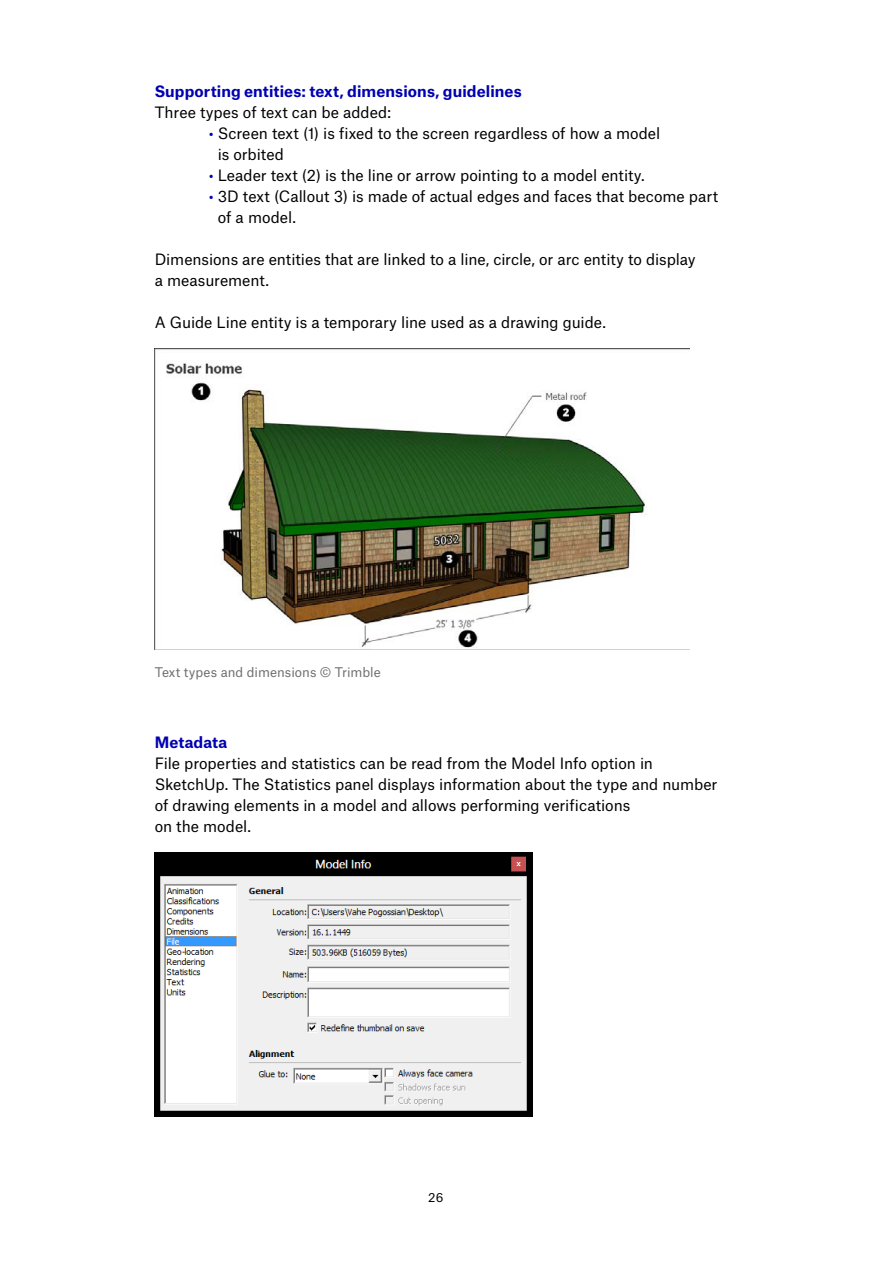
<style>
.page{position:relative;width:893px;height:1263px;background:#fff}
.page>*{position:absolute;margin:0;border:0;box-sizing:border-box;transform-origin:0 0}
.t1{font:15px/21px "Atlas Grotesk";letter-spacing:-.005em;color:#000}
.t2{font:700 15px "Atlas Grotesk";letter-spacing:.005em;color:#0000b1}
.t3{font:12.75px "Atlas Grotesk";letter-spacing:.005em;color:#6e6e6e}
.t4{font:12px "Atlas Grotesk";color:#000}
.s1{color:#0000b1}
</style>
<div class="page">
<img style="left:155px;top:349px;width:534px;height:300px">
<img style="left:155px;top:853px;width:377px;height:264px">
<p class="t2" style="left:155px;top:79px;width:369px">Supporting entities: text, dimensions, guidelines</p>
<p class="t1" style="left:155px;top:100px;width:238px">Three types of text can be added:</p>
<p class="t1" style="left:218px;top:121px;width:444px;text-indent:-9px"><span class="s1">•</span> Screen text (1) is fixed to the screen regardless of how a model is orbited</p>
<p class="t1" style="left:209px;top:163px;width:438px"><span class="s1">•</span> Leader text (2) is the line or arrow pointing to a model entity.</p>
<p class="t1" style="left:218px;top:184px;width:502px;text-indent:-9px"><span class="s1">•</span> 3D text (Callout 3) is made of actual edges and faces that become part of a model.</p>
<p class="t1" style="left:155px;top:247px;width:542px">Dimensions are entities that are linked to a line, circle, or arc entity to display a measurement.</p>
<p class="t1" style="left:155px;top:310px;width:453px">A Guide Line entity is a temporary line used as a drawing guide.</p>
<p class="t3" style="left:155px;top:662px;width:228px">Text types and dimensions © Trimble</p>
<p class="t2" style="left:155px;top:730px;width:74px">Metadata</p>
<p class="t1" style="left:155px;top:751px;width:564px">File properties and statistics can be read from the Model Info option in SketchUp. The Statistics panel displays information about the type and number of drawing elements in a model and allows performing verifications<br>on the model.</p>
<p class="t4" style="left:428px;top:1187px;width:17px">26</p>
</div>
